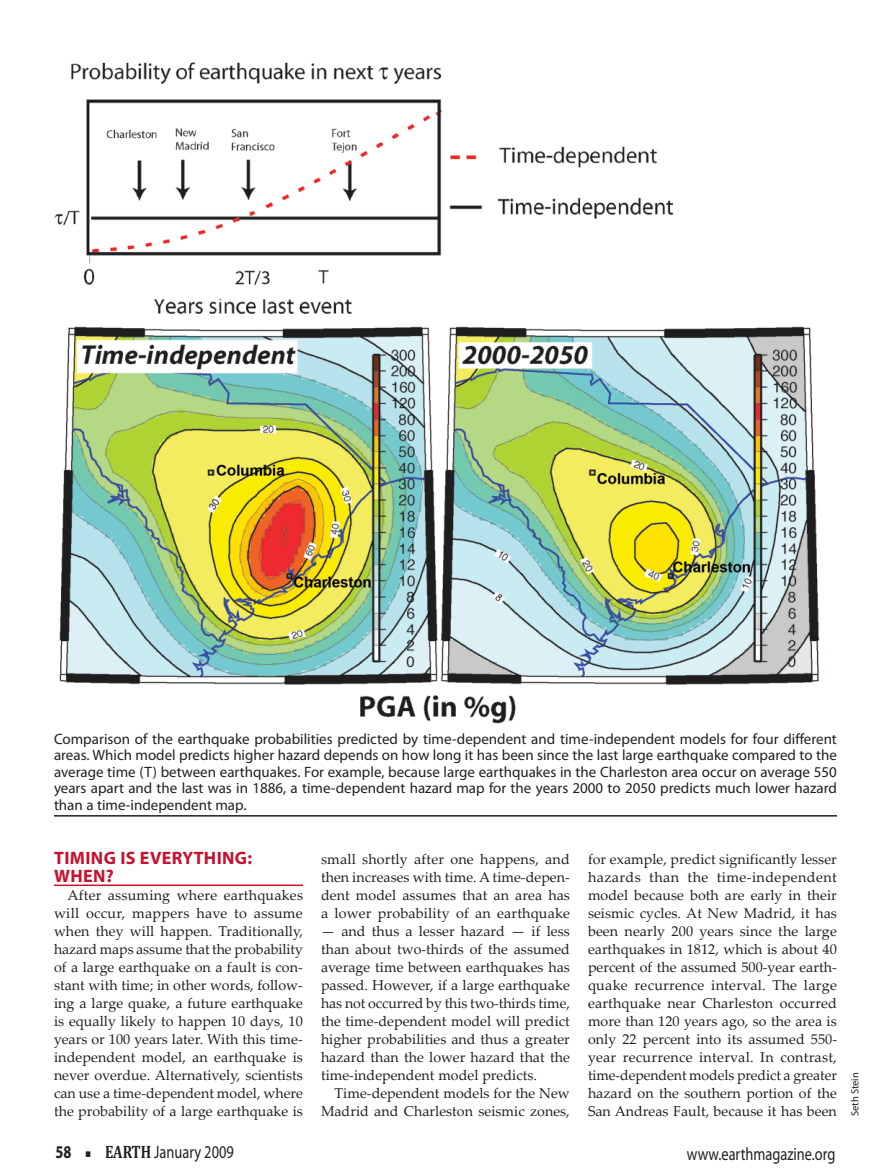
<style>
.page{position:relative;width:891px;height:1175px;background:#fff}
.page>*{position:absolute;margin:0;border:0;box-sizing:border-box;transform-origin:0 0}
.t1{font:18px "Myriad Pro";color:#231f1f;scale:.8 1}
.t2{font:700 18px/18px "Myriad Pro";letter-spacing:.02em;color:#c5112e}
.t3{font:700 18px "Myriad Pro";color:#231f1f;scale:.8 1}
.t4{font:15px/16.5px "Myriad Pro";color:#231f1f;text-align:justify}
.t5{font:14.25px/18px "Palatino Linotype";color:#231f1f;text-align:justify}
.t6{font:10.5px "Myriad Pro";color:#231f1f}
.s1{font-family:"Cambria";font-weight:700}
</style>
<div class="page">
<hr style="left:54px;top:884px;width:249px;height:2px;background:#c5112e">
<img style="left:54px;top:62px;width:620px;height:252px">
<img style="left:59px;top:326px;width:761px;height:398px">
<hr style="left:54px;top:815px;width:783px;height:1px;background:#231f1f">
<p class="t4" style="left:54px;top:730px;width:784px">Comparison of the earthquake probabilities predicted by time-dependent and time-independent models for four different areas. Which model predicts higher hazard depends on how long it has been since the last large earthquake compared to the average time (T) between earthquakes. For example, because large earthquakes in the Charleston area occur on average 550 years apart and the last was in 1886, a time-dependent hazard map for the years 2000 to 2050 predicts much lower hazard than a time-independent map.</p>
<p class="t2" style="left:54px;top:848px;width:199px">TIMING IS EVERYTHING:<br>WHEN?</p>
<p class="t5" style="left:54px;top:886px;width:251px;text-indent:14px">After assuming where earthquakes will occur, mappers have to assume when they will happen. Traditionally, hazard maps assume that the probability of a large earthquake on a fault is con&shy;stant with time; in other words, follow&shy;ing a large quake, a future earthquake is equally likely to happen 10 days, 10 years or 100 years later. With this time&shy;independent model, an earthquake is never overdue. Alternatively, scientists can use a time-dependent model, where the probability of a large earthquake is</p>
<p class="t5" style="left:321px;top:850px;width:251px">small shortly after one happens, and then increases with time. A time-depen&shy;dent model assumes that an area has a lower probability of an earthquake</p>
<p class="t5" style="left:321px;top:922px;width:251px">— and thus a lesser hazard — if less than about two-thirds of the assumed average time between earthquakes has passed. However, if a large earthquake has not occurred by this two-thirds time, the time-dependent model will predict higher probabilities and thus a greater hazard than the lower hazard that the time-independent model predicts.</p>
<p class="t5" style="left:321px;top:1084px;width:250px;text-align:right">Time-dependent models for the New<br>Madrid and Charleston seismic zones,</p>
<p class="t5" style="left:588px;top:850px;width:251px">for example, predict significantly lesser hazards than the time-independent model because both are early in their seismic cycles. At New Madrid, it has been nearly 200 years since the large earthquakes in 1812, which is about 40 percent of the assumed 500-year earth&shy;quake recurrence interval. The large earthquake near Charleston occurred more than 120 years ago, so the area is only 22 percent into its assumed 550- year recurrence interval. In contrast, time-dependent models predict a greater hazard on the southern portion of the San Andreas Fault, because it has been</p>
<p class="t3" style="left:56px;top:1140px;width:21px">58</p>
<p class="t1" style="left:86px;top:1141px;width:186px">■ <span class="s1">EARTH</span> January 2009</p>
<p class="t1" style="left:687px;top:1142px;width:187px">www.earthmagazine.org</p>
<p class="t6" style="left:848px;top:1116px;width:46px;rotate:-90deg">Seth Stein</p>
</div>
